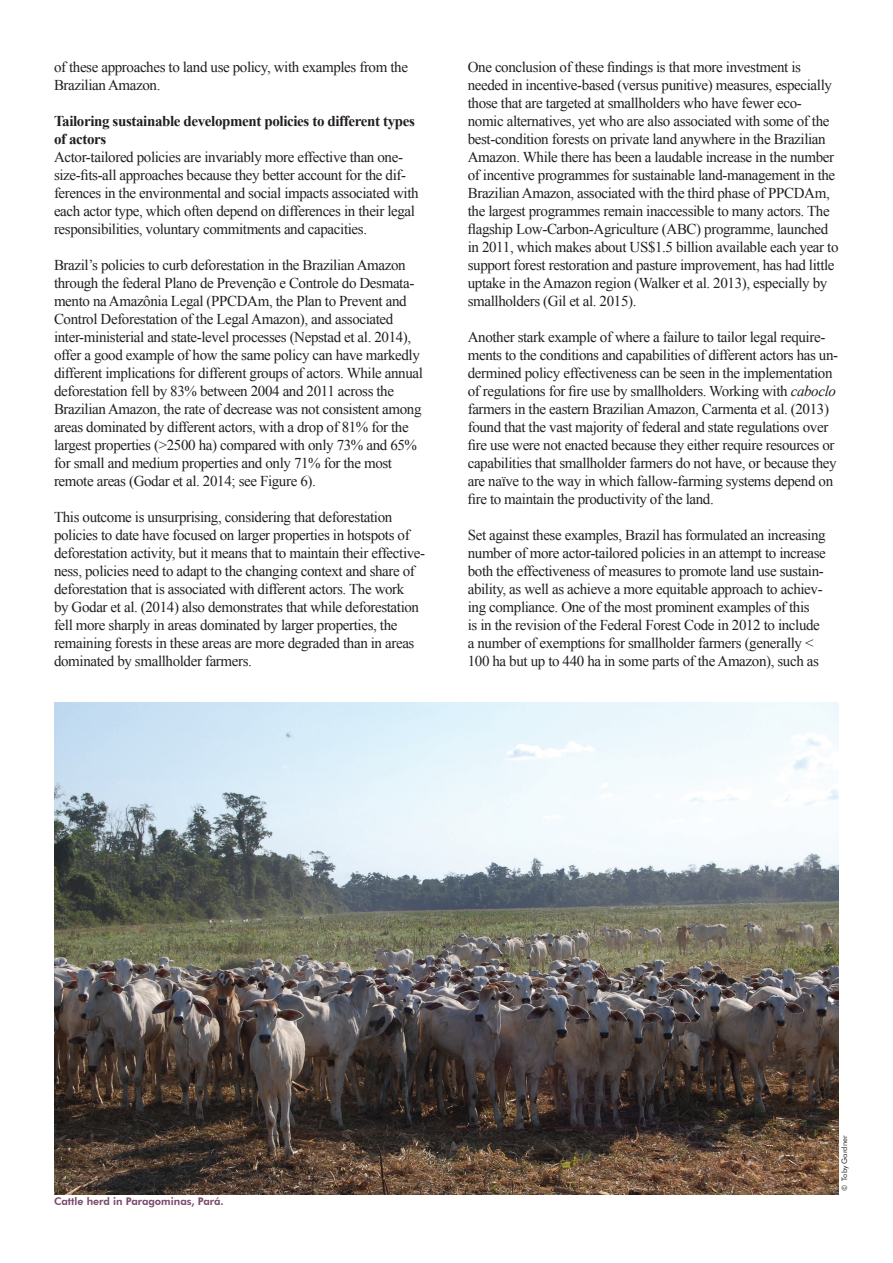
<style>
.page{position:relative;width:893px;height:1263px;background:#fff}
.page>*{position:absolute;margin:0;border:0;box-sizing:border-box;transform-origin:0 0}
.t1{font:15px/18px "Times New Roman";letter-spacing:-.025em;color:#231f20}
.t2{font:700 15px/18px "Times New Roman";letter-spacing:-.025em;color:#231f20}
.t3{font:800 10.5px "Futura BT";color:#78486a}
.t4{font:7.5px "Futura BT";color:#231f20}
.s1{font-style:italic}
</style>
<div class="page">
<img style="left:54px;top:702px;width:785px;height:492px">
<p class="t1" style="left:54px;top:58px;width:356px">of these approaches to land use policy, with examples from the<br>Brazilian Amazon.</p>
<p class="t2" style="left:54px;top:112px;width:362px">Tailoring sustainable development policies to different types of actors</p>
<p class="t1" style="left:54px;top:148px;width:366px">Actor-tailored policies are invariably more effective than one&shy;size-fits-all approaches because they better account for the dif&shy;ferences in the environmental and social impacts associated with each actor type, which often depend on differences in their legal responsibilities, voluntary commitments and capacities.</p>
<p class="t1" style="left:54px;top:256px;width:370px">Brazil’s policies to curb deforestation in the Brazilian Amazon through the federal Plano de Prevenção e Controle do Desmata&shy;mento na Amazônia Legal (PPCDAm, the Plan to Prevent and Control Deforestation of the Legal Amazon), and associated inter-ministerial and state-level processes (Nepstad et al. 2014), offer a good example of how the same policy can have markedly different implications for different groups of actors. While annual deforestation fell by 83% between 2004 and 2011 across the Brazilian Amazon, the rate of decrease was not consistent among areas dominated by different actors, with a drop of 81% for the largest properties (&gt;2500 ha) compared with only 73% and 65% for small and medium properties and only 71% for the most remote areas (Godar et al. 2014; see Figure 6).</p>
<p class="t1" style="left:54px;top:508px;width:373px">This outcome is unsurprising, considering that deforestation policies to date have focused on larger properties in hotspots of deforestation activity, but it means that to maintain their effective&shy;ness, policies need to adapt to the changing context and share of deforestation that is associated with different actors. The work<br>by Godar et al. (2014) also demonstrates that while deforestation fell more sharply in areas dominated by larger properties, the remaining forests in these areas are more degraded than in areas dominated by smallholder farmers.</p>
<p class="t1" style="left:468px;top:58px;width:372px">One conclusion of these findings is that more investment is needed in incentive-based (versus punitive) measures, especially those that are targeted at smallholders who have fewer eco&shy;nomic alternatives, yet who are also associated with some of the best-condition forests on private land anywhere in the Brazilian Amazon. While there has been a laudable increase in the number of incentive programmes for sustainable land-management in the Brazilian Amazon, associated with the third phase of PPCDAm, the largest programmes remain inaccessible to many actors. The flagship Low-Carbon-Agriculture (ABC) programme, launched in 2011, which makes about US$1.5 billion available each year to support forest restoration and pasture improvement, has had little uptake in the Amazon region (Walker et al. 2013), especially by smallholders (Gil et al. 2015).</p>
<p class="t1" style="left:468px;top:328px;width:372px">Another stark example of where a failure to tailor legal require&shy;ments to the conditions and capabilities of different actors has un&shy;dermined policy effectiveness can be seen in the implementation of regulations for fire use by smallholders. Working with <span class="s1">caboclo </span>farmers in the eastern Brazilian Amazon, Carmenta et al. (2013) found that the vast majority of federal and state regulations over fire use were not enacted because they either require resources or capabilities that smallholder farmers do not have, or because they are naïve to the way in which fallow-farming systems depend on fire to maintain the productivity of the land.</p>
<p class="t1" style="left:468px;top:526px;width:360px">Set against these examples, Brazil has formulated an increasing number of more actor-tailored policies in an attempt to increase both the effectiveness of measures to promote land use sustain&shy;ability, as well as achieve a more equitable approach to achiev&shy;ing compliance. One of the most prominent examples of this<br>is in the revision of the Federal Forest Code in 2012 to include a number of exemptions for smallholder farmers (generally &lt; 100 ha but up to 440 ha in some parts of the Amazon), such as</p>
<p class="t3" style="left:54px;top:1195px;width:171px">Cattle herd in Paragominas, Pará.</p>
<p class="t4" style="left:840px;top:1191px;width:57px;rotate:-90deg">© Toby Gardner</p>
</div>
